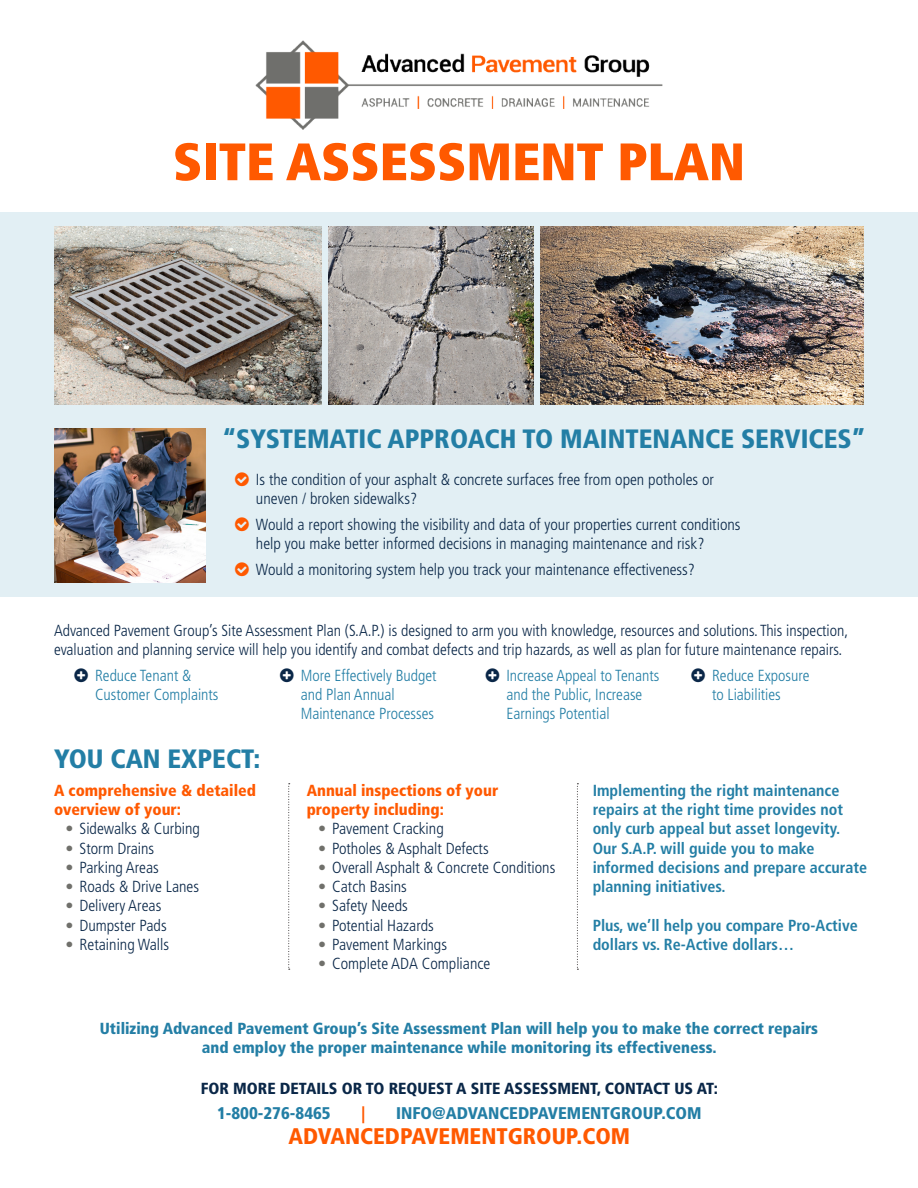
<style>
.page{position:relative;width:918px;height:1188px;background:#fff}
.page>*{position:absolute;margin:0;border:0;box-sizing:border-box;transform-origin:0 0}
.t1{font:900 condensed 52.65px "Frutiger LT Std";color:#ff5900}
.t2{font:900 condensed 26.55px "Frutiger LT Std";color:#237ea5}
.t3{font:900 condensed 22.65px "Frutiger LT Std";color:#ff5900}
.t4{font:900 condensed 16.95px "Frutiger LT Std";color:#237ea5}
.t5{font:900 condensed 16.95px "Frutiger LT Std";color:#ff5900}
.t6{font:300 condensed 16.05px/19.2px "Frutiger LT Std";color:#0a2748}
.t7{font:700 condensed 16.05px/19.2px "Frutiger LT Std";color:#237ea5}
.t8{font:300 condensed 16.05px/19.2px "Frutiger LT Std";color:#237ea5}
.t9{font:900 condensed 16.05px/19.2px "Frutiger LT Std";color:#237ea5;text-align:center}
.t10{font:900 condensed 16.05px/19.2px "Frutiger LT Std";color:#ff5900}
.t11{font:900 condensed 16.05px "Frutiger LT Std";color:#0a2748}
.s1{color:#70706b}
</style>
<div class="page">
<div style="left:0;top:213px;width:918px;height:384px;background:#e2eff4"></div>
<img style="left:255px;top:41px;width:408px;height:88px">
<svg style="left:288px;top:783px;width:2px;height:187px"></svg>
<svg style="left:577px;top:783px;width:1px;height:187px"></svg>
<img style="left:54px;top:226px;width:268px;height:178px">
<img style="left:329px;top:226px;width:205px;height:178px">
<img style="left:540px;top:226px;width:324px;height:178px">
<img style="left:54px;top:428px;width:151px;height:154px">
<p class="t1" style="left:173px;top:130px;width:573px">SITE ASSESSMENT PLAN</p>
<p class="t2" style="left:222px;top:423px;width:645px">“SYSTEMATIC APPROACH TO MAINTENANCE SERVICES”</p>
<p class="t6" style="left:256px;top:470px;width:460px">Is the condition of your asphalt &amp; concrete surfaces free from open potholes or uneven / broken sidewalks?</p>
<p class="t6" style="left:256px;top:515px;width:486px">Would a report showing the visibility and data of your properties current conditions help you make better informed decisions in managing maintenance and risk?</p>
<p class="t6" style="left:256px;top:560px;width:441px">Would a monitoring system help you track your maintenance effectiveness?</p>
<p class="t6" style="left:54px;top:621px;width:796px">Advanced Pavement Group’s Site Assessment Plan (S.A.P.) is designed to arm you with knowledge, resources and solutions. This inspection, evaluation and planning service will help you identify and combat defects and trip hazards, as well as plan for future maintenance repairs.</p>
<p class="t8" style="left:95px;top:666px;width:125px">Reduce Tenant &amp;<br>Customer Complaints</p>
<p class="t8" style="left:301px;top:666px;width:137px">More Effectively Budget and Plan Annual<br>Maintenance Processes</p>
<p class="t8" style="left:506px;top:666px;width:154px">Increase Appeal to Tenants and the Public, Increase<br>Earnings Potential</p>
<p class="t8" style="left:712px;top:666px;width:99px">Reduce Exposure to Liabilities</p>
<p class="t2" style="left:54px;top:743px;width:208px">YOU CAN EXPECT:</p>
<p class="t10" style="left:54px;top:781px;width:204px">A comprehensive &amp; detailed overview of your:</p>
<p class="t6" style="left:65px;top:819px;width:136px"><span class="s1">•</span> Sidewalks &amp; Curbing</p>
<p class="t6" style="left:65px;top:839px;width:90px"><span class="s1">•</span> Storm Drains</p>
<p class="t6" style="left:65px;top:858px;width:95px"><span class="s1">•</span> Parking Areas</p>
<p class="t6" style="left:65px;top:877px;width:135px"><span class="s1">•</span> Roads &amp; Drive Lanes</p>
<p class="t6" style="left:65px;top:897px;width:97px"><span class="s1">•</span> Delivery Areas</p>
<p class="t6" style="left:65px;top:916px;width:103px"><span class="s1">•</span> Dumpster Pads</p>
<p class="t6" style="left:65px;top:935px;width:105px"><span class="s1">•</span> Retaining Walls</p>
<p class="t10" style="left:307px;top:781px;width:193px">Annual inspections of your property including:</p>
<p class="t6" style="left:318px;top:819px;width:127px"><span class="s1">•</span> Pavement Cracking</p>
<p class="t6" style="left:318px;top:839px;width:172px"><span class="s1">•</span> Potholes &amp; Asphalt Defects</p>
<p class="t6" style="left:318px;top:858px;width:239px"><span class="s1">•</span> Overall Asphalt &amp; Concrete Conditions</p>
<p class="t6" style="left:318px;top:877px;width:90px"><span class="s1">•</span> Catch Basins</p>
<p class="t6" style="left:318px;top:897px;width:91px"><span class="s1">•</span> Safety Needs</p>
<p class="t6" style="left:318px;top:916px;width:117px"><span class="s1">•</span> Potential Hazards</p>
<p class="t6" style="left:318px;top:935px;width:130px"><span class="s1">•</span> Pavement Markings</p>
<p class="t6" style="left:318px;top:954px;width:174px"><span class="s1">•</span> Complete ADA Compliance</p>
<p class="t7" style="left:593px;top:781px;width:276px">Implementing the right maintenance repairs at the right time provides not only curb appeal but asset longevity.<br>Our S.A.P. will guide you to make informed decisions and prepare accurate planning initiatives.</p>
<p class="t7" style="left:593px;top:916px;width:267px">Plus, we’ll help you compare Pro-Active dollars vs. Re-Active dollars…</p>
<p class="t9" style="left:100px;top:1019px;width:720px">Utilizing Advanced Pavement Group’s Site Assessment Plan will help you to make the correct repairs and employ the proper maintenance while monitoring its effectiveness.</p>
<p class="t11" style="left:201px;top:1079px;width:519px">FOR MORE DETAILS OR TO REQUEST A SITE ASSESSMENT, CONTACT US AT:</p>
<p class="t4" style="left:217px;top:1103px;width:115px">1-800-276-8465</p>
<p class="t5" style="left:362px;top:1103px;width:5px">|</p>
<p class="t4" style="left:396px;top:1103px;width:307px">INFO@ADVANCEDPAVEMENTGROUP.COM</p>
<p class="t3" style="left:288px;top:1123px;width:343px">ADVANCEDPAVEMENTGROUP.COM</p>
</div>
